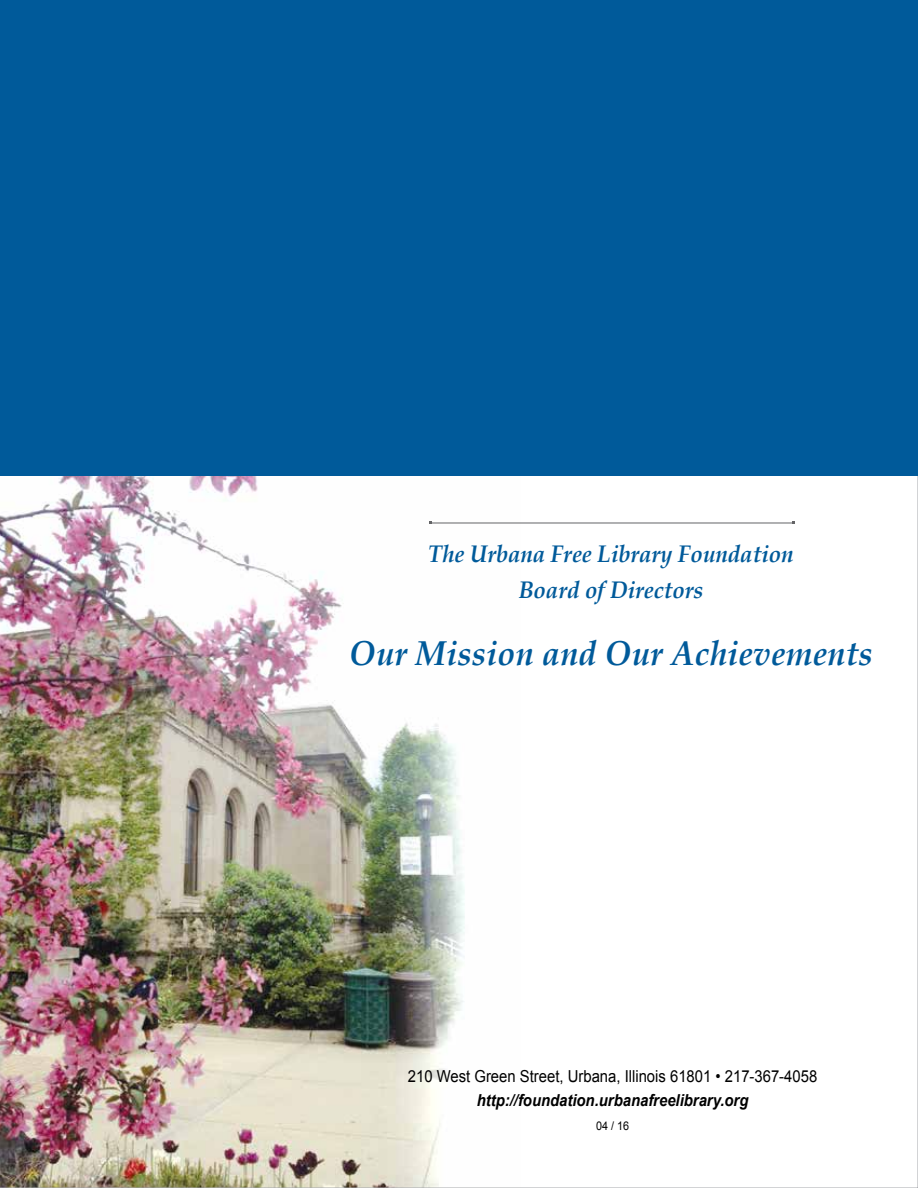
<style>
.page{position:relative;width:918px;height:1188px;background:#fff}
.page>*{position:absolute;margin:0;border:0;box-sizing:border-box;transform-origin:0 0}
.t1{font:italic 700 34.5px "Book Antiqua";letter-spacing:.01em;color:#005a9a;scale:.93 1}
.t2{font:italic 700 24px/36px "Book Antiqua";color:#005a9a;text-align:center;scale:.93 1}
.t3{font:16.5px "Arial";color:#000;scale:.9 1}
.t4{font:italic 700 16.5px "Arial";color:#000;scale:.9 1}
.t5{font:12px "Arial";color:#000;scale:.9 1}
</style>
<div class="page">
<img style="left:0;top:475px;width:918px;height:713px">
<div style="left:0;top:0;width:918px;height:475px;background:#005a9a"></div>
<h2 class="t2" style="left:429px;top:535px;width:394px">The Urbana Free Library Foundation<br>Board of Directors</h2>
<h1 class="t1" style="left:349px;top:630px;width:564px">Our Mission and Our Achievements</h1>
<p class="t3" style="left:408px;top:1065px;width:456px">210 West Green Street, Urbana, Illinois 61801 • 217-367-4058</p>
<p class="t4" style="left:477px;top:1089px;width:303px">http://foundation.urbanafreelibrary.org</p>
<p class="t5" style="left:596px;top:1118px;width:38px">04 / 16</p>
</div>
